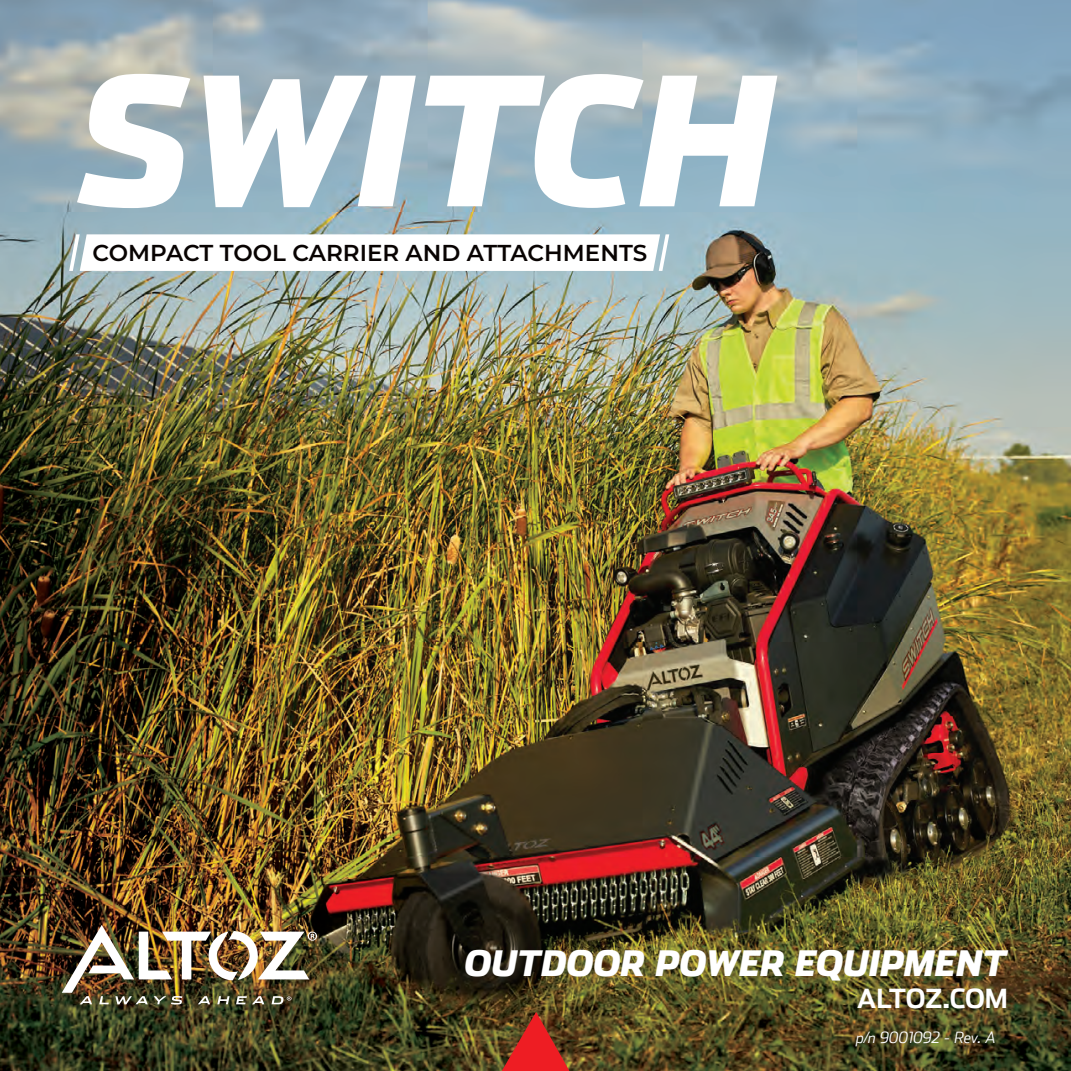
<style>
.page{position:relative;width:1071px;height:1071px;background:#fff}
.page>*{position:absolute;margin:0;border:0;box-sizing:border-box;transform-origin:0 0}
.t1{font:italic 900 177.45px "Stainless";color:#fff}
.t2{font:italic 900 35px "Stainless";color:#fff}
.copy{font:700 26.25px "Stainless";letter-spacing:-.015em;color:#fff}
.t3{font:600 23.1px "Montserrat";color:#080302}
.copy-2{font:italic 300 15.75px "Stainless";letter-spacing:.005em;color:#fff}
</style>
<div class="page">
<img style="left:0;top:0;width:1071px;height:1071px">
<svg style="left:502px;top:1012px;width:67px;height:59px;background:#a33020"></svg>
<svg style="left:69px;top:234px;width:600px;height:37px"></svg>
<img style="left:62px;top:925px;width:255px;height:79px">
<p class="t1" style="left:79px;top:29px;width:698px">SWITCH</p>
<p class="t3" style="left:93px;top:236px;width:556px">COMPACT TOOL CARRIER AND ATTACHMENTS</p>
<p class="t2" style="left:465px;top:941px;width:543px">OUTDOOR POWER EQUIPMENT</p>
<p class="copy" style="left:857px;top:983px;width:152px">ALTOZ.COM</p>
<p class="copy-2" style="left:856px;top:1028px;width:142px">p/n 9001092 - Rev. A</p>
</div>
